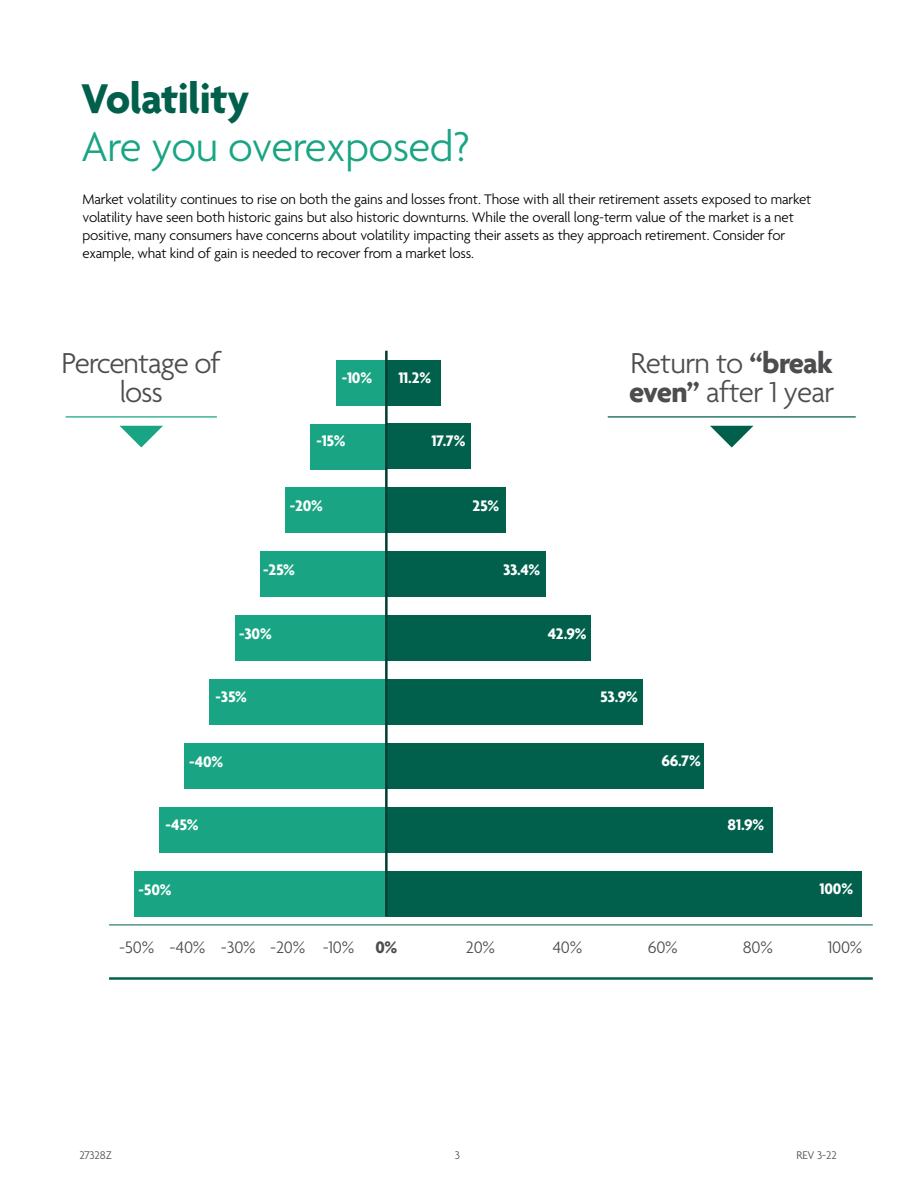
<style>
.page{position:relative;width:918px;height:1188px;background:#fff}
.page>*{position:absolute;margin:0;border:0;box-sizing:border-box;transform-origin:0 0}
.t1{font:300 45px "Agenda";letter-spacing:-.015em;color:#19a583}
.t2{font:700 45px "Agenda";letter-spacing:-.01em;color:#00604b}
.t3{font:300 31.2px/28.7px "Agenda";letter-spacing:-.03em;color:#4d4d4f;text-align:center}
.t4{font:300 18px "Agenda";letter-spacing:-.01em;color:#4d4d4f}
.t5{font:700 16.5px "Agenda";letter-spacing:-.01em;color:#fff}
.t6{font:300 15px/18px "Agenda";letter-spacing:-.01em;color:#000}
.t7{font:300 12px "Agenda";letter-spacing:-.01em;color:#4d4d4f}
.s1{font-weight:700}
</style>
<div class="page">
<hr style="left:66px;top:416px;width:151px;height:2px;background:#19a583">
<hr style="left:608px;top:416px;width:248px;height:2px;background:#00604b">
<svg style="left:120px;top:426px;width:43px;height:22px"></svg>
<svg style="left:710px;top:426px;width:43px;height:22px"></svg>
<div style="left:336px;top:360px;width:50px;height:46px;background:#19a583"></div>
<div style="left:311px;top:424px;width:75px;height:46px;background:#19a583"></div>
<div style="left:285px;top:487px;width:101px;height:46px;background:#19a583"></div>
<div style="left:260px;top:551px;width:126px;height:46px;background:#19a583"></div>
<div style="left:235px;top:615px;width:151px;height:46px;background:#19a583"></div>
<div style="left:210px;top:679px;width:176px;height:46px;background:#19a583"></div>
<div style="left:184px;top:743px;width:202px;height:46px;background:#19a583"></div>
<div style="left:159px;top:807px;width:227px;height:46px;background:#19a583"></div>
<div style="left:134px;top:871px;width:252px;height:46px;background:#19a583"></div>
<div style="left:387px;top:360px;width:53px;height:46px;background:#00604b"></div>
<div style="left:387px;top:423px;width:84px;height:46px;background:#00604b"></div>
<div style="left:387px;top:487px;width:119px;height:46px;background:#00604b"></div>
<div style="left:387px;top:551px;width:158px;height:46px;background:#00604b"></div>
<div style="left:387px;top:615px;width:204px;height:46px;background:#00604b"></div>
<div style="left:387px;top:679px;width:256px;height:46px;background:#00604b"></div>
<div style="left:387px;top:743px;width:316px;height:46px;background:#00604b"></div>
<div style="left:387px;top:807px;width:385px;height:46px;background:#00604b"></div>
<div style="left:387px;top:871px;width:474px;height:46px;background:#00604b"></div>
<hr style="left:109px;top:977px;width:764px;height:3px;background:#00604b">
<hr style="left:385px;top:351px;width:3px;height:566px;background:#003d31">
<hr style="left:109px;top:924px;width:764px;height:1px;background:#00604b">
<h1 class="t2" style="left:81px;top:75px;width:170px">Volatility</h1>
<h1 class="t1" style="left:81px;top:123px;width:391px">Are you overexposed?</h1>
<p class="t6" style="left:82px;top:192px;width:731px">Market volatility continues to rise on both the gains and losses front. Those with all their retirement assets exposed to market volatility have seen both historic gains but also historic downturns. While the overall long-term value of the market is a net positive, many consumers have concerns about volatility impacting their assets as they approach retirement. Consider for example, what kind of gain is needed to recover from a market loss.</p>
<h2 class="t3" style="left:62px;top:351px;width:161px">Percentage of loss</h2>
<h2 class="t3" style="left:629px;top:351px;width:207px;text-align:left">Return to <span class="s1">“break even”</span> after 1 year</h2>
<p class="t5" style="left:342px;top:369px;width:32px">-10%</p>
<p class="t5" style="left:398px;top:369px;width:34px">11.2%</p>
<p class="t5" style="left:316px;top:432px;width:31px">-15%</p>
<p class="t5" style="left:432px;top:432px;width:35px">17.7%</p>
<p class="t5" style="left:290px;top:496px;width:35px">-20%</p>
<p class="t5" style="left:473px;top:496px;width:28px">25%</p>
<p class="t5" style="left:263px;top:561px;width:33px">-25%</p>
<p class="t5" style="left:503px;top:561px;width:38px">33.4%</p>
<p class="t5" style="left:239px;top:624px;width:34px">-30%</p>
<p class="t5" style="left:548px;top:624px;width:40px">42.9%</p>
<p class="t5" style="left:215px;top:688px;width:33px">-35%</p>
<p class="t5" style="left:600px;top:688px;width:39px">53.9%</p>
<p class="t5" style="left:189px;top:753px;width:36px">-40%</p>
<p class="t5" style="left:661px;top:752px;width:41px">66.7%</p>
<p class="t5" style="left:165px;top:816px;width:34px">-45%</p>
<p class="t5" style="left:728px;top:816px;width:38px">81.9%</p>
<p class="t5" style="left:139px;top:881px;width:35px">-50%</p>
<p class="t5" style="left:820px;top:880px;width:35px">100%</p>
<p class="t4" style="left:119px;top:938px;width:280px">-50% -40% -30% -20% -10% <span class="s1">0%</span></p>
<p class="t4" style="left:466px;top:938px;width:31px">20%</p>
<p class="t4" style="left:553px;top:938px;width:31px">40%</p>
<p class="t4" style="left:648px;top:938px;width:32px">60%</p>
<p class="t4" style="left:743px;top:938px;width:32px">80%</p>
<p class="t4" style="left:828px;top:938px;width:36px">100%</p>
<p class="t7" style="left:79px;top:1149px;width:34px">27328Z</p>
<p class="t7" style="left:455px;top:1149px;width:7px">3</p>
<p class="t7" style="left:796px;top:1149px;width:42px">REV 3-22</p>
</div>
